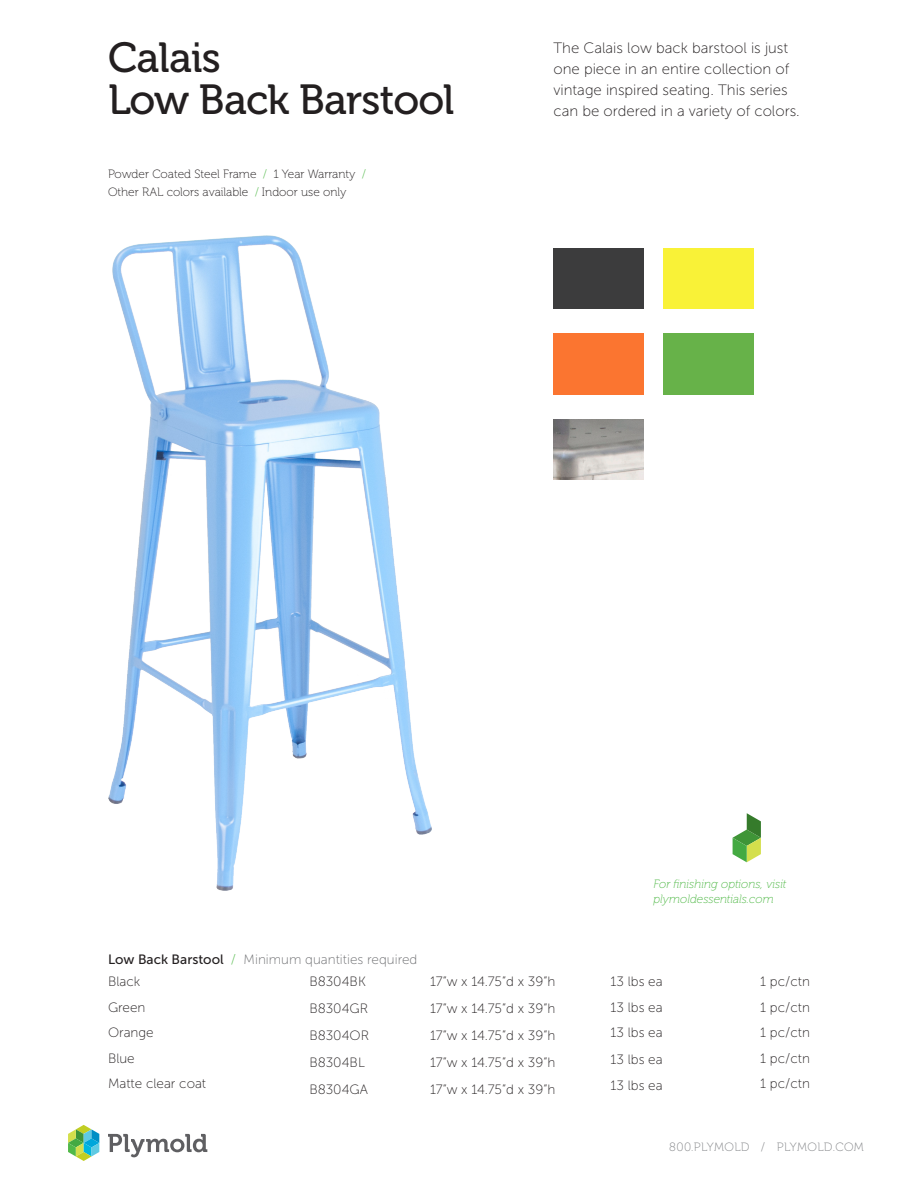
<style>
.page{position:relative;width:918px;height:1188px;background:#fff}
.page>*{position:absolute;margin:0;border:0;box-sizing:border-box;transform-origin:0 0}
.t1{font:42px/42px "Museo 500";letter-spacing:-.02em;color:#231f20}
.t2{font:15px/21px "Museo Sans 100";color:#231f20}
.t3{font:13.5px "Museo Sans 100";color:#231f20}
.t4{font:13.5px "Museo Sans 100";color:#6c6d70}
.t5{font:12px "Museo 100";color:#231f20}
.t6{font:italic 12px/15px "Museo 100";color:#51b948}
.t7{font:12px "Museo 100";letter-spacing:.035em;color:#808285}
.s1{color:#51b948}
.s2{font-family:"Museo Sans 500";color:#231f20}
</style>
<div class="page">
<svg style="left:108px;top:1134px;width:99px;height:23px"></svg>
<svg style="left:68px;top:1125px;width:31px;height:36px"></svg>
<img style="left:108px;top:235px;width:324px;height:655px">
<svg style="left:733px;top:813px;width:28px;height:49px"></svg>
<div style="left:554px;top:248px;width:90px;height:61px;background:#3c3c3d"></div>
<div style="left:663px;top:248px;width:90px;height:61px;background:#f9f237"></div>
<div style="left:663px;top:334px;width:90px;height:60px;background:#67b249"></div>
<div style="left:554px;top:334px;width:90px;height:60px;background:#fb7530"></div>
<img style="left:554px;top:419px;width:90px;height:61px">
<p class="t1" style="left:108px;top:37px;width:348px">Calais<br>Low Back Barstool</p>
<p class="t5" style="left:108px;top:168px;width:259px">Powder Coated Steel Frame <span class="s1">/</span> 1 Year Warranty <span class="s1">/</span></p>
<p class="t5" style="left:108px;top:186px;width:240px">Other RAL colors available <span class="s1">/</span> Indoor use only</p>
<p class="t2" style="left:554px;top:38px;width:248px">The Calais low back barstool is just one piece in an entire collection of vintage inspired seating. This series can be ordered in a variety of colors.</p>
<p class="t4" style="left:108px;top:952px;width:311px"><span class="s2">Low Back Barstool</span> <span class="s1">/</span> Minimum quantities required</p>
<p class="t6" style="left:653px;top:877px;width:135px">For finishing options, visit plymoldessentials.com</p>
<p class="t3" style="left:108px;top:975px;width:34px">Black</p>
<p class="t3" style="left:108px;top:1000px;width:39px">Green</p>
<p class="t3" style="left:108px;top:1026px;width:47px">Orange</p>
<p class="t3" style="left:108px;top:1051px;width:28px">Blue</p>
<p class="t3" style="left:108px;top:1077px;width:100px">Matte clear coat</p>
<p class="t3" style="left:309px;top:975px;width:58px">B8304BK</p>
<p class="t3" style="left:309px;top:1002px;width:60px">B8304GR</p>
<p class="t3" style="left:309px;top:1029px;width:61px">B8304OR</p>
<p class="t3" style="left:309px;top:1056px;width:57px">B8304BL</p>
<p class="t3" style="left:309px;top:1083px;width:60px">B8304GA</p>
<p class="t3" style="left:430px;top:975px;width:127px">17”w x 14.75”d x 39”h</p>
<p class="t3" style="left:430px;top:1002px;width:127px">17”w x 14.75”d x 39”h</p>
<p class="t3" style="left:430px;top:1029px;width:127px">17”w x 14.75”d x 39”h</p>
<p class="t3" style="left:430px;top:1056px;width:127px">17”w x 14.75”d x 39”h</p>
<p class="t3" style="left:430px;top:1083px;width:127px">17”w x 14.75”d x 39”h</p>
<p class="t3" style="left:611px;top:975px;width:54px">13 lbs ea</p>
<p class="t3" style="left:611px;top:1000px;width:54px">13 lbs ea</p>
<p class="t3" style="left:611px;top:1026px;width:54px">13 lbs ea</p>
<p class="t3" style="left:611px;top:1053px;width:54px">13 lbs ea</p>
<p class="t3" style="left:611px;top:1078px;width:54px">13 lbs ea</p>
<p class="t3" style="left:760px;top:975px;width:51px">1 pc/ctn</p>
<p class="t3" style="left:760px;top:1000px;width:51px">1 pc/ctn</p>
<p class="t3" style="left:760px;top:1026px;width:51px">1 pc/ctn</p>
<p class="t3" style="left:760px;top:1051px;width:51px">1 pc/ctn</p>
<p class="t3" style="left:760px;top:1077px;width:51px">1 pc/ctn</p>
<p class="t7" style="left:669px;top:1141px;width:196px">800.PLYMOLD / PLYMOLD.COM</p>
</div>
